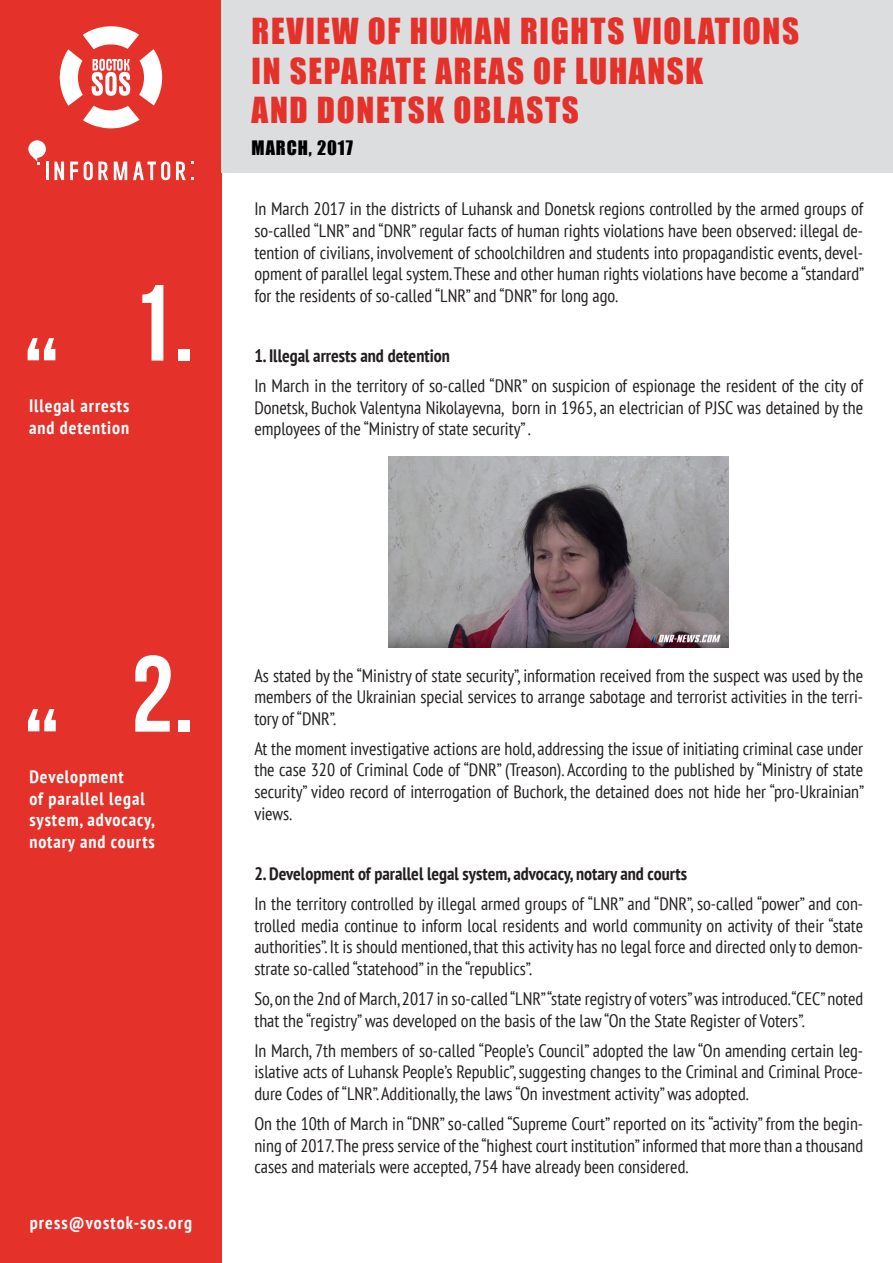
<style>
.page{position:relative;width:893px;height:1263px;background:#fff}
.page>*{position:absolute;margin:0;border:0;box-sizing:border-box;transform-origin:0 0}
.t1{font:700 108px "Bebas Neue";color:#fff}
.t2{font:33px/39.6px "Impact";letter-spacing:.05em;color:#e4312a}
.t3{font:18.3px "Impact";letter-spacing:.05em;color:#000}
.Стиль_абзаца_1{font:condensed 18px/21.6px "PT Sans";color:#231f20;text-align:justify}
.t4{font:700 condensed 18px/21.6px "PT Sans";letter-spacing:.05em;color:#fff}
.Стиль_абзаца_1-2{font:700 condensed 18px "PT Sans";color:#231f20}
</style>
<div class="page">
<div style="left:0;top:0;width:222px;height:1263px;background:#e4312a"></div>
<div style="left:222px;top:0;width:671px;height:172px;background:#dcdddf"></div>
<svg style="left:70px;top:162px;width:8px;height:18px"></svg>
<svg style="left:54px;top:162px;width:10px;height:18px"></svg>
<hr style="left:46px;top:162px;width:3px;height:18px;background:#fff">
<svg style="left:114px;top:162px;width:13px;height:18px"></svg>
<svg style="left:133px;top:161px;width:37px;height:19px"></svg>
<svg style="left:84px;top:161px;width:24px;height:19px"></svg>
<svg style="left:176px;top:162px;width:18px;height:18px"></svg>
<svg style="left:28px;top:140px;width:18px;height:24px"></svg>
<svg style="left:60px;top:26px;width:102px;height:102px"></svg>
<svg style="left:28px;top:338px;width:27px;height:22px"></svg>
<svg style="left:28px;top:709px;width:28px;height:22px"></svg>
<img style="left:389px;top:457px;width:340px;height:190px">
<p class="t1" style="left:131px;top:264px;width:64px">1.</p>
<p class="t4" style="left:29px;top:394px;width:102px">Illegal arrests and detention</p>
<h2 class="t2" style="left:252px;top:11px;width:549px">REVIEW OF HUMAN RIGHTS VIOLATIONS<br>IN SEPARATE AREAS OF LUHANSK<br>AND DONETSK OBLASTS</h2>
<p class="t3" style="left:252px;top:133px;width:103px">MARCH, 2017</p>
<p class="Стиль_абзаца_1" style="left:254px;top:198px;width:612px">In March 2017 in the districts of Luhansk and Donetsk regions controlled by the armed groups of so-called “LNR” and “DNR” regular facts of human rights violations have been observed: illegal de&shy;tention of civilians, involvement of schoolchildren and students into propagandistic events, devel&shy;opment of parallel legal system. These and other human rights violations have become a “standard” for the residents of so-called “LNR” and “DNR” for long ago.</p>
<p class="Стиль_абзаца_1-2" style="left:254px;top:344px;width:197px">1. Illegal arrests and detention</p>
<p class="Стиль_абзаца_1" style="left:254px;top:375px;width:610px">In March in the territory of so-called “DNR” on suspicion of espionage the resident of the city of Donetsk, Buchok Valentyna Nikolayevna, born in 1965, an electrician of PJSC was detained by the employees of the “Ministry of state security” .</p>
<p class="t1" style="left:131px;top:635px;width:64px">2.</p>
<p class="t4" style="left:29px;top:765px;width:127px">Development<br>of parallel legal system, advocacy, notary and courts</p>
<p class="t4" style="left:30px;top:1211px;width:164px">press@vostok-sos.org</p>
<p class="Стиль_абзаца_1" style="left:254px;top:664px;width:610px">As stated by the “Ministry of state security”, information received from the suspect was used by the members of the Ukrainian special services to arrange sabotage and terrorist activities in the terri&shy;tory of “DNR”.</p>
<p class="Стиль_абзаца_1" style="left:254px;top:737px;width:611px">At the moment investigative actions are hold, addressing the issue of initiating criminal case under the case 320 of Criminal Code of “DNR” (Treason). According to the published by “Ministry of state security” video record of interrogation of Buchork, the detained does not hide her “pro-Ukrainian” views.</p>
<p class="Стиль_абзаца_1-2" style="left:254px;top:862px;width:434px">2. Development of parallel legal system, advocacy, notary and courts</p>
<p class="Стиль_абзаца_1" style="left:254px;top:892px;width:610px">In the territory controlled by illegal armed groups of “LNR” and “DNR”, so-called “power” and con&shy;trolled media continue to inform local residents and world community on activity of their “state authorities”. It is should mentioned, that this activity has no legal force and directed only to demon&shy;strate so-called “statehood” in the “republics”.</p>
<p class="Стиль_абзаца_1" style="left:254px;top:987px;width:610px">So, on the 2nd of March, 2017 in so-called “LNR” “state registry of voters” was introduced.“CEC” noted that the “registry” was developed on the basis of the law “On the State Register of Voters”.</p>
<p class="Стиль_абзаца_1" style="left:254px;top:1039px;width:610px">In March, 7th members of so-called “People’s Council” adopted the law “On amending certain leg&shy;islative acts of Luhansk People’s Republic”, suggesting changes to the Criminal and Criminal Proce&shy;dure Codes of “LNR”. Additionally, the laws “On investment activity” was adopted.</p>
<p class="Стиль_абзаца_1" style="left:254px;top:1112px;width:610px">On the 10th of March in “DNR” so-called “Supreme Court” reported on its “activity” from the begin&shy;ning of 2017. The press service of the “highest court institution” informed that more than a thousand cases and materials were accepted, 754 have already been considered.</p>
</div>
